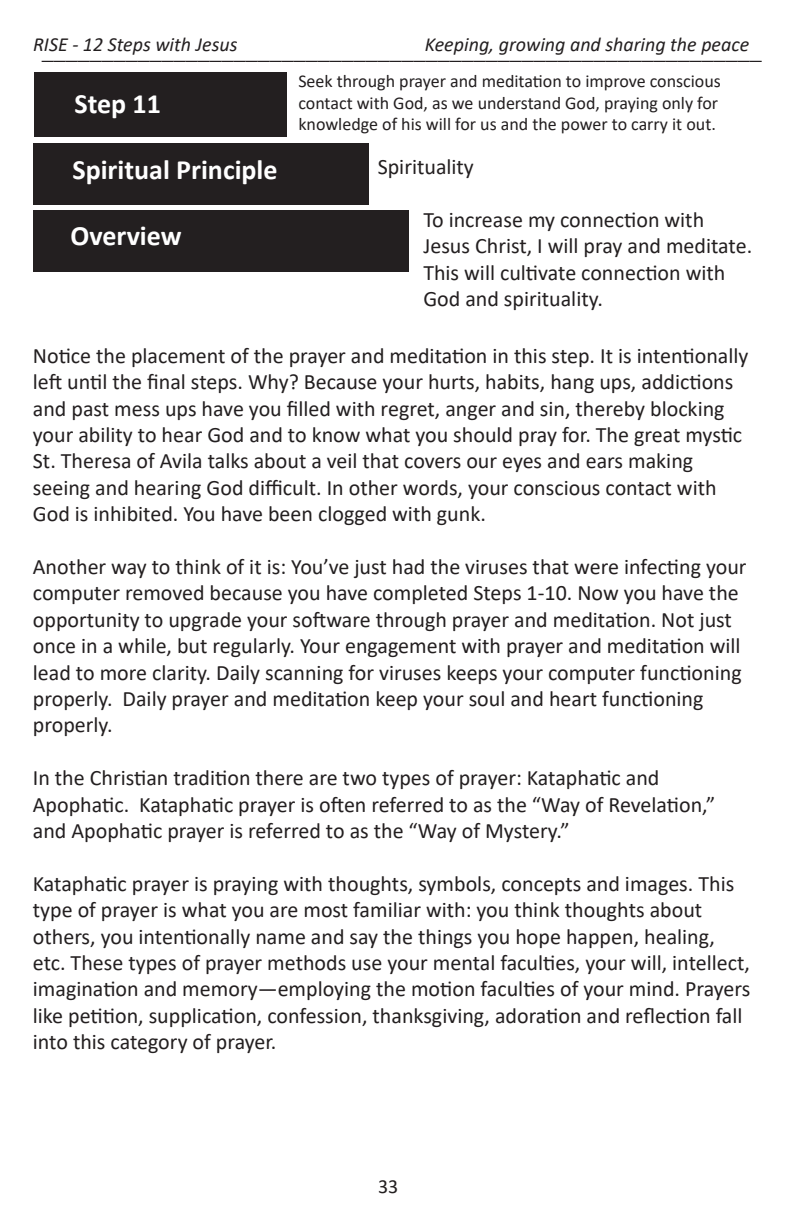
<style>
.page{position:relative;width:792px;height:1224px;background:#fff}
.page>*{position:absolute;margin:0;border:0;box-sizing:border-box;transform-origin:0 0}
.t1{font:700 28px "Calibri";color:#fff}
.t2{font:24px "Minion Pro";color:#231f20}
.t3{font:22px/26.4px "Calibri";color:#231f20}
.t4{font:italic 20px "Calibri";color:#231f20}
.t5{font:20px "Calibri";color:#231f20}
.t6{font:18px/21.6px "Calibri";color:#231f20}
</style>
<div class="page">
<div style="left:34px;top:72px;width:253px;height:65px;background:#231f20"></div>
<div style="left:34px;top:143px;width:335px;height:61px;background:#231f20"></div>
<div style="left:33px;top:210px;width:375px;height:62px;background:#231f20"></div>
<p class="t4" style="left:33px;top:37px;width:206px">RISE - 12 Steps with Jesus</p>
<p class="t4" style="left:425px;top:37px;width:326px">Keeping, growing and sharing the peace</p>
<p class="t2" style="left:42px;top:42px;width:722px">____________________________________________________________</p>
<p class="t1" style="left:74px;top:93px;width:88px">Step 11</p>
<p class="t6" style="left:298px;top:70px;width:424px">Seek through prayer and meditation to improve conscious contact with God, as we understand God, praying only for knowledge of his will for us and the power to carry it out.</p>
<p class="t1" style="left:72px;top:158px;width:207px">Spiritual Principle</p>
<p class="t3" style="left:378px;top:153px;width:98px">Spirituality</p>
<p class="t3" style="left:423px;top:206px;width:330px">To increase my connection with<br>Jesus Christ, I will pray and meditate.<br>This will cultivate connection with<br>God and spirituality.</p>
<p class="t3" style="left:33px;top:342px;width:717px">Notice the placement of the prayer and meditation in this step. It is intentionally left until the final steps. Why? Because your hurts, habits, hang ups, addictions and past mess ups have you filled with regret, anger and sin, thereby blocking your ability to hear God and to know what you should pray for. The great mystic St. Theresa of Avila talks about a veil that covers our eyes and ears making seeing and hearing God difficult. In other words, your conscious contact with God is inhibited. You have been clogged with gunk.</p>
<p class="t3" style="left:33px;top:553px;width:715px">Another way to think of it is: You’ve just had the viruses that were infecting your computer removed because you have completed Steps 1-10. Now you have the opportunity to upgrade your software through prayer and meditation. Not just once in a while, but regularly. Your engagement with prayer and meditation will lead to more clarity. Daily scanning for viruses keeps your computer functioning properly. Daily prayer and meditation keep your soul and heart functioning properly.</p>
<p class="t3" style="left:33px;top:764px;width:684px">In the Christian tradition there are two types of prayer: Kataphatic and<br>Apophatic. Kataphatic prayer is often referred to as the “Way of Revelation,” and Apophatic prayer is referred to as the “Way of Mystery.”</p>
<p class="t3" style="left:33px;top:870px;width:719px">Kataphatic prayer is praying with thoughts, symbols, concepts and images. This type of prayer is what you are most familiar with: you think thoughts about others, you intentionally name and say the things you hope happen, healing, etc. These types of prayer methods use your mental faculties, your will, intellect, imagination and memory—employing the motion faculties of your mind. Prayers like petition, supplication, confession, thanksgiving, adoration and reflection fall into this category of prayer.</p>
<p class="t1" style="left:70px;top:225px;width:113px">Overview</p>
<p class="t5" style="left:378px;top:1172px;width:22px">33</p>
</div>
